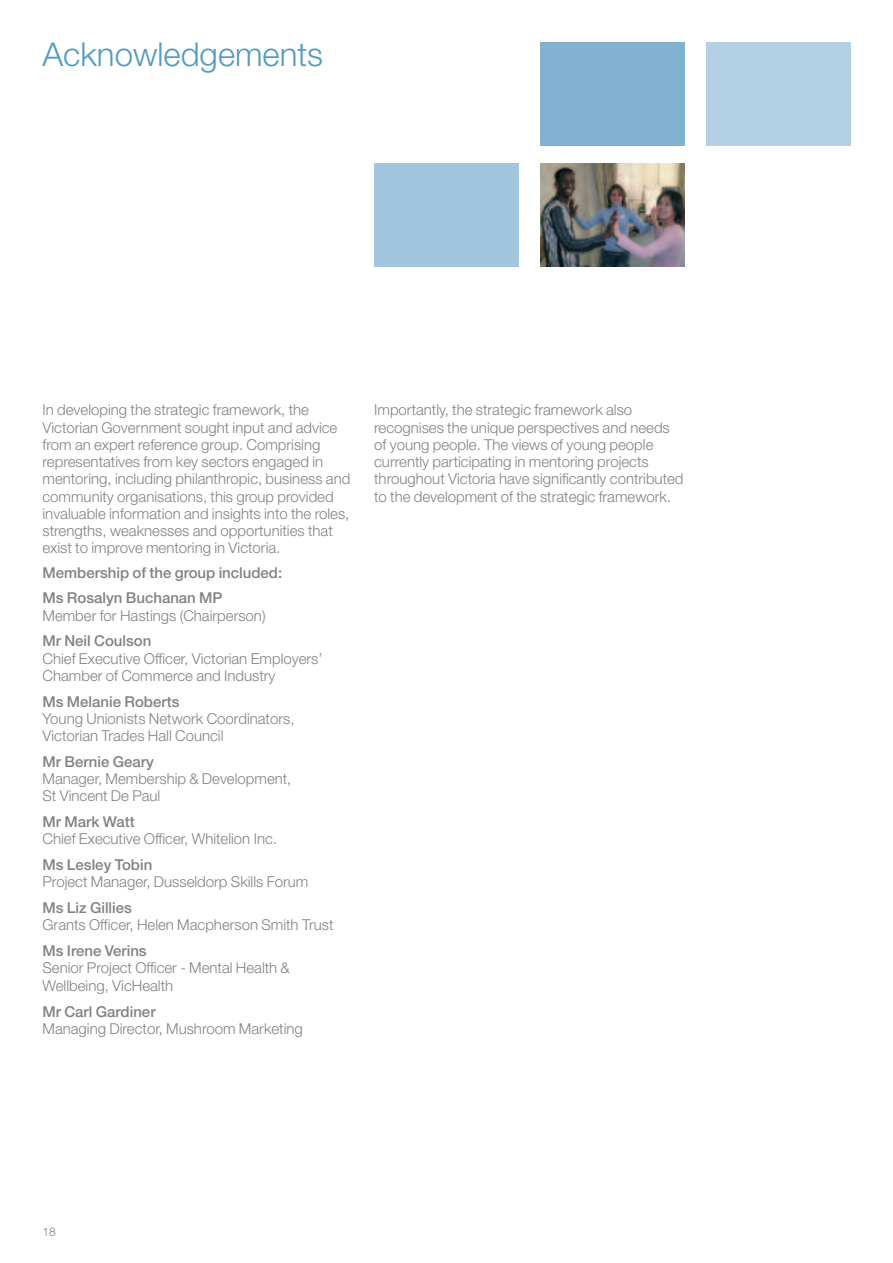
<style>
.page{position:relative;width:893px;height:1263px;background:#fff}
.page>*{position:absolute;margin:0;border:0;box-sizing:border-box;transform-origin:0 0}
.t1{font:300 33px "Helvetica Neue";color:#549bc2}
.t2{font:300 15px/17.2px "Helvetica Neue";color:#808285}
.t3{font:500 15px/25.8px "Helvetica Neue";color:#808285}
.t4{font:300 12px "Helvetica Neue";color:#808285}
.s1{font-weight:500}
</style>
<div class="page">
<div style="left:374px;top:163px;width:145px;height:104px;background:#a2c6de"></div>
<div style="left:706px;top:43px;width:144px;height:103px;background:#b3d0e5"></div>
<div style="left:540px;top:43px;width:145px;height:103px;background:#82b2d2"></div>
<img style="left:540px;top:163px;width:145px;height:104px">
<p class="t1" style="left:43px;top:43px;width:282px">Acknowledgements</p>
<p class="t2" style="left:43px;top:403px;width:309px">In developing the strategic framework, the Victorian Government sought input and advice from an expert reference group. Comprising representatives from key sectors engaged in mentoring, including philanthropic, business and community organisations, this group provided invaluable information and insights into the roles, strengths, weaknesses and opportunities that exist to improve mentoring in Victoria.</p>
<p class="t3" style="left:43px;top:561px;width:241px">Membership of the group included:<br>Ms Rosalyn Buchanan MP</p>
<p class="t2" style="left:43px;top:604px;width:225px;line-height:25.8px">Member for Hastings (Chairperson)<br><span class="s1">Mr Neil Coulson</span></p>
<p class="t2" style="left:43px;top:651px;width:282px">Chief Executive Officer, Victorian Employers’<br>Chamber of Commerce and Industry</p>
<p class="t2" style="left:43px;top:694px;width:253px"><span class="s1">Ms Melanie Roberts<br></span>Young Unionists Network Coordinators,<br>Victorian Trades Hall Council</p>
<p class="t2" style="left:43px;top:754px;width:250px"><span class="s1">Mr Bernie Geary<br></span>Manager, Membership &amp; Development,<br>St Vincent De Paul</p>
<p class="t2" style="left:43px;top:815px;width:236px"><span class="s1">Mr Mark Watt<br></span>Chief Executive Officer, Whitelion Inc.</p>
<p class="t2" style="left:43px;top:858px;width:267px"><span class="s1">Ms Lesley Tobin<br></span>Project Manager, Dusseldorp Skills Forum</p>
<p class="t2" style="left:43px;top:901px;width:292px"><span class="s1">Ms Liz Gillies<br></span>Grants Officer, Helen Macpherson Smith Trust</p>
<p class="t2" style="left:43px;top:944px;width:249px"><span class="s1">Ms Irene Verins<br></span>Senior Project Officer - Mental Health &amp;<br>Wellbeing, VicHealth</p>
<p class="t2" style="left:43px;top:1004px;width:262px"><span class="s1">Mr Carl Gardiner<br></span>Managing Director, Mushroom Marketing</p>
<p class="t2" style="left:374px;top:403px;width:311px">Importantly, the strategic framework also recognises the unique perspectives and needs of young people. The views of young people currently participating in mentoring projects throughout Victoria have significantly contributed to the development of the strategic framework.</p>
<p class="t4" style="left:43px;top:1227px;width:15px">18</p>
</div>
